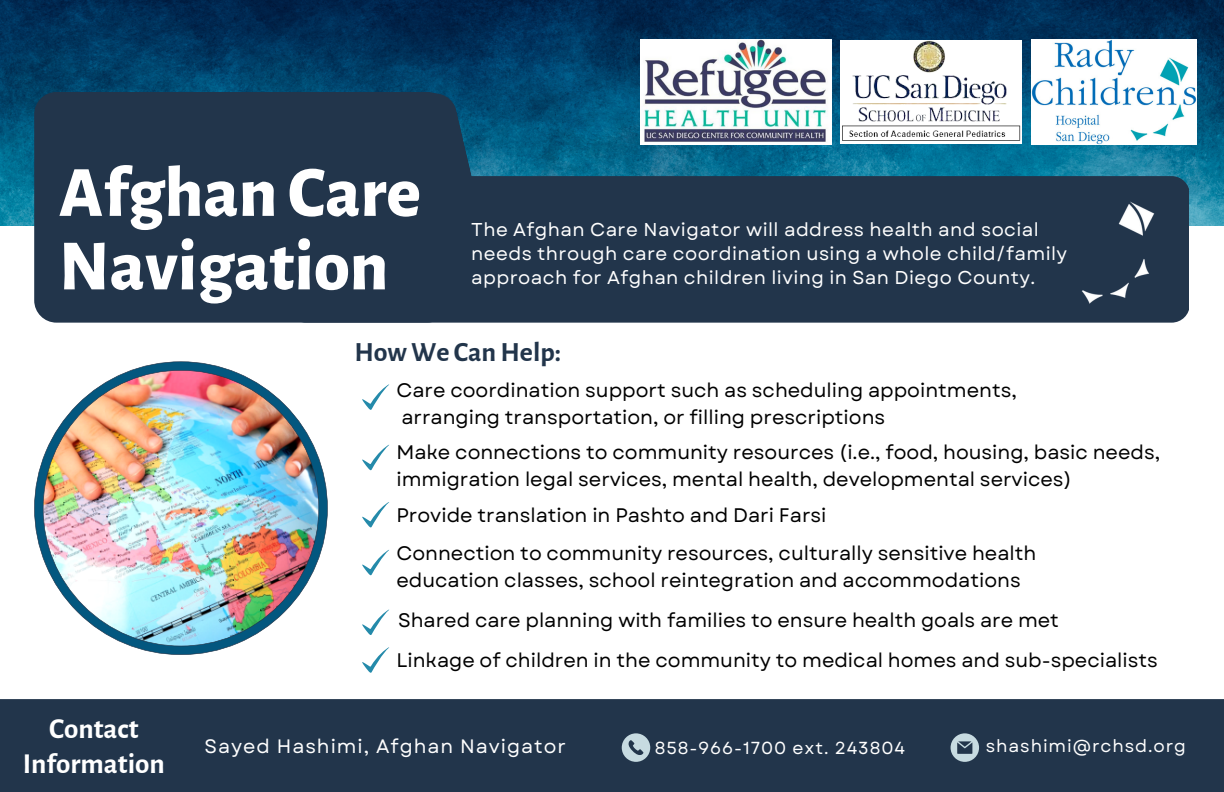
<style>
.page{position:relative;width:1224px;height:792px;background:#fff}
.page>*{position:absolute;margin:0;border:0;box-sizing:border-box;transform-origin:0 0}
.t1{font:800 72.2px/73.6px "Alegreya Sans";color:#fff}
.t2{font:700 29px/34.4px "Alegreya Sans";color:#fff;text-align:center}
.t3{font:700 27.8px "Alegreya Sans";color:#22354b}
.t4{font:19.6px/27px "Garet";color:#000}
.t5{font:19.4px "Garet";letter-spacing:.05em;color:#fff}
.t6{font:18.6px/24px "Garet";letter-spacing:.025em;color:#fff}
.t7{font:17.4px "Garet";letter-spacing:.05em;color:#fff}
</style>
<div class="page">
<img style="left:0;top:0;width:1224px;height:226px">
<div style="left:0;top:699px;width:1224px;height:93px;background:#22354b"></div>
<svg style="left:622px;top:733px;width:28px;height:29px"></svg>
<svg style="left:951px;top:733px;width:28px;height:29px"></svg>
<div style="left:34px;top:92px;width:416px;height:231px;background:#22354b;border-radius:22px"></div>
<div style="left:288px;top:176px;width:901px;height:146px;background:#22354b;border-radius:18px"></div>
<svg style="left:299px;top:91px;width:190px;height:85px"></svg>
<svg style="left:362px;top:384px;width:27px;height:26px"></svg>
<svg style="left:362px;top:445px;width:27px;height:25px"></svg>
<svg style="left:362px;top:550px;width:27px;height:25px"></svg>
<svg style="left:362px;top:502px;width:27px;height:25px"></svg>
<svg style="left:362px;top:610px;width:27px;height:25px"></svg>
<svg style="left:362px;top:647px;width:27px;height:26px"></svg>
<img style="left:840px;top:40px;width:183px;height:105px">
<img style="left:641px;top:40px;width:190px;height:105px">
<img style="left:34px;top:361px;width:294px;height:294px">
<img style="left:1081px;top:201px;width:74px;height:103px">
<img style="left:1032px;top:40px;width:165px;height:105px">
<h1 class="t1" style="left:59px;top:157px;width:363px">Afghan Care<br>Navigation</h1>
<p class="t6" style="left:471px;top:217px;width:597px">The Afghan Care Navigator will address health and social needs through care coordination using a whole child/family approach for Afghan children living in San Diego County.</p>
<h3 class="t3" style="left:354px;top:339px;width:208px">How We CanHelp:</h3>
<p class="t4" style="left:396px;top:376px;width:622px">Care coordination support such as scheduling appointments, arranging transportation, or filling prescriptions</p>
<p class="t4" style="left:396px;top:439px;width:765px">Make connections to community resources (i.e., food, housing, basic needs, immigration legal services, mental health, developmental services)</p>
<p class="t4" style="left:396px;top:502px;width:432px">Provide translation in Pashto and Dari Farsi</p>
<p class="t4" style="left:396px;top:540px;width:641px">Connection to community resources, culturally sensitive health education classes, school reintegration and accommodations</p>
<p class="t4" style="left:398px;top:607px;width:662px">Shared care planning with families to ensure health goals are met</p>
<h2 class="t2" style="left:23px;top:713px;width:144px">Contact<br>Information</h2>
<p class="t4" style="left:396px;top:647px;width:763px">Linkage of children in the community to medical homes and sub-specialists</p>
<p class="t5" style="left:205px;top:733px;width:363px">Sayed Hashimi, Afghan Navigator</p>
<p class="t7" style="left:655px;top:735px;width:252px">858-966-1700 ext. 243804</p>
<p class="t7" style="left:986px;top:734px;width:202px">shashimi@rchsd.org</p>
</div>
